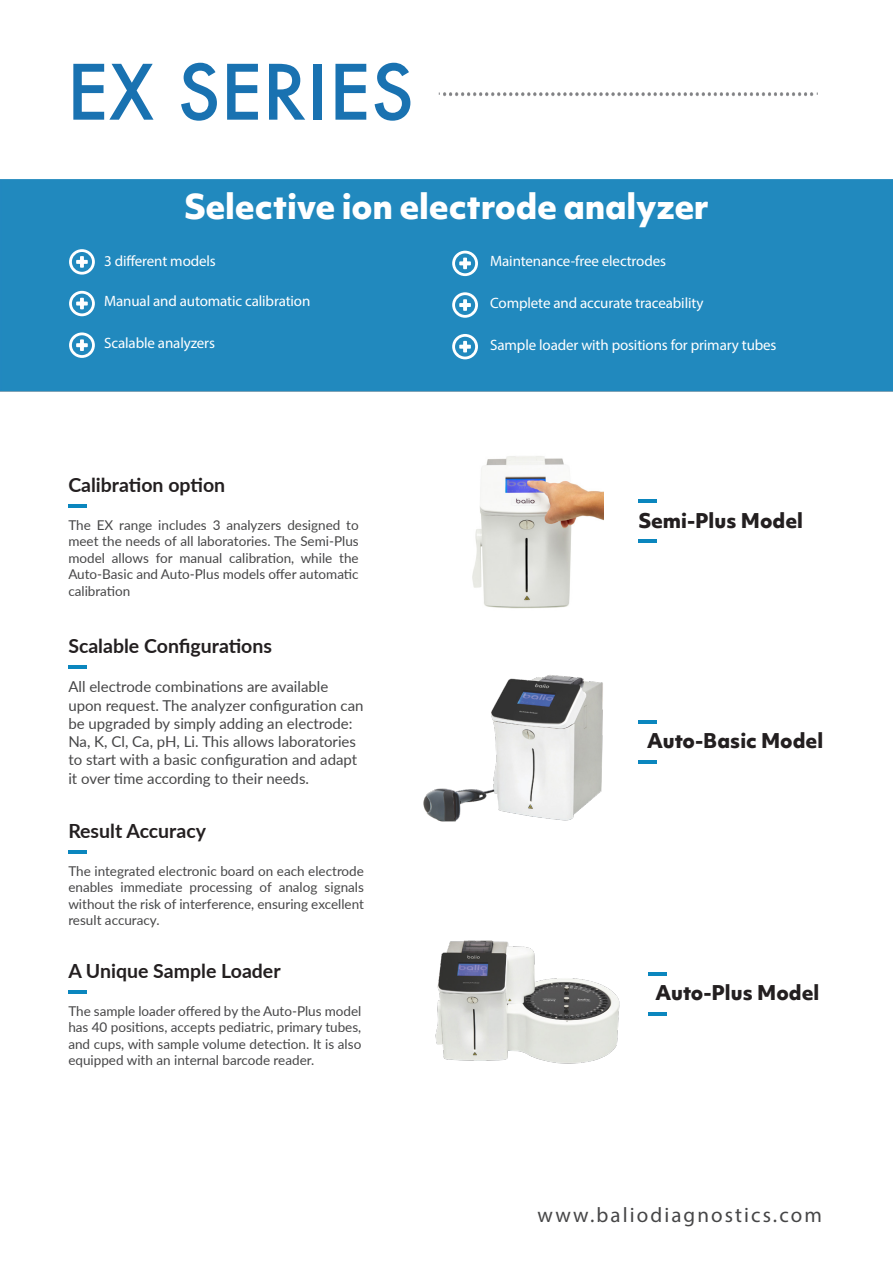
<style>
.page{position:relative;width:893px;height:1263px;background:#fff}
.page>*{position:absolute;margin:0;border:0;box-sizing:border-box;transform-origin:0 0}
.t1{font:800 33px "Objektiv Mk 1";letter-spacing:-.01em;color:#fff}
.t2{font:21px "Myriad Pro";letter-spacing:.1em;color:#464647}
.t3{font:700 19.5px "Lato";color:#231f20}
.t4{font:800 19.5px "Objektiv Mk 1";color:#231f20}
.t5{font:15px/18.3px "Lato";color:#464647}
.t6{font:15px "Myriad Pro";letter-spacing:-.01em;color:#fff}
.t7{font:13.5px/16.5px "Lato";color:#464647;text-align:justify}
</style>
<div class="page">
<div style="left:0;top:179px;width:893px;height:213px;background:#2189be"></div>
<img style="left:443px;top:92px;width:371px;height:5px">
<hr style="left:68px;top:504px;width:19px;height:4px;background:#0b86be">
<hr style="left:68px;top:850px;width:19px;height:3px;background:#0b86be">
<svg style="left:73px;top:64px;width:80px;height:56px"></svg>
<svg style="left:181px;top:63px;width:36px;height:58px"></svg>
<svg style="left:227px;top:64px;width:31px;height:56px"></svg>
<svg style="left:269px;top:64px;width:36px;height:56px"></svg>
<div style="left:314px;top:64px;width:8px;height:56px;background:#1972b1"></div>
<svg style="left:335px;top:64px;width:31px;height:56px"></svg>
<svg style="left:375px;top:63px;width:35px;height:58px"></svg>
<img style="left:472px;top:456px;width:131px;height:153px">
<img style="left:423px;top:675px;width:180px;height:147px">
<hr style="left:638px;top:760px;width:19px;height:3px;background:#0b86be">
<hr style="left:638px;top:720px;width:19px;height:4px;background:#0b86be">
<hr style="left:638px;top:539px;width:19px;height:4px;background:#0b86be">
<hr style="left:638px;top:500px;width:19px;height:3px;background:#0b86be">
<hr style="left:648px;top:1012px;width:19px;height:4px;background:#0b86be">
<hr style="left:648px;top:972px;width:19px;height:4px;background:#0b86be">
<img style="left:435px;top:940px;width:185px;height:124px">
<svg style="left:69px;top:249px;width:26px;height:26px"></svg>
<svg style="left:69px;top:291px;width:26px;height:25px"></svg>
<svg style="left:69px;top:332px;width:26px;height:26px"></svg>
<svg style="left:452px;top:251px;width:26px;height:25px"></svg>
<svg style="left:452px;top:292px;width:26px;height:26px"></svg>
<svg style="left:452px;top:334px;width:26px;height:25px"></svg>
<hr style="left:68px;top:990px;width:19px;height:4px;background:#0b86be">
<hr style="left:68px;top:665px;width:19px;height:3px;background:#0b86be">
<h1 class="t1" style="left:184px;top:183px;width:526px">Selective ion electrode analyzer</h1>
<p class="t6" style="left:104px;top:251px;width:113px">3 different models</p>
<p class="t6" style="left:104px;top:292px;width:208px">Manual and automatic calibration</p>
<p class="t6" style="left:104px;top:333px;width:112px">Scalable analyzers</p>
<h3 class="t3" style="left:68px;top:470px;width:158px">Calibration option</h3>
<p class="t7" style="left:68px;top:516px;width:292px">The EX range includes 3 analyzers designed to meet the needs of all laboratories. The Semi-Plus model allows for manual calibration, while the Auto-Basic and Auto-Plus models offer automatic calibration</p>
<h3 class="t3" style="left:68px;top:631px;width:205px">Scalable Configurations</h3>
<p class="t5" style="left:68px;top:677px;width:297px">All electrode combinations are available upon request. The analyzer configuration can be upgraded by simply adding an electrode:<br>Na, K, Cl, Ca, pH, Li. This allows laboratories to start with a basic configuration and adapt it over time according to their needs.</p>
<h3 class="t3" style="left:68px;top:816px;width:139px">Result Accuracy</h3>
<p class="t7" style="left:68px;top:862px;width:297px">The integrated electronic board on each electrode enables immediate processing of analog signals without the risk of interference, ensuring excellent result accuracy.</p>
<h3 class="t3" style="left:68px;top:956px;width:214px">A Unique Sample Loader</h3>
<p class="t7" style="left:68px;top:1002px;width:294px">The sample loader offered by the Auto-Plus model has 40 positions, accepts pediatric, primary tubes, and cups, with sample volume detection. It is also equipped with an internal barcode reader.</p>
<p class="t6" style="left:490px;top:251px;width:177px">Maintenance-free electrodes</p>
<p class="t6" style="left:490px;top:294px;width:215px">Complete and accurate traceability</p>
<p class="t6" style="left:490px;top:336px;width:288px">Sample loader with positions for primary tubes</p>
<h3 class="t4" style="left:638px;top:506px;width:166px">Semi-Plus Model</h3>
<h3 class="t4" style="left:647px;top:727px;width:178px">Auto-Basic Model</h3>
<h3 class="t4" style="left:655px;top:979px;width:166px">Auto-Plus Model</h3>
<h2 class="t2" style="left:538px;top:1202px;width:286px">www.baliodiagnostics.com</h2>
</div>
